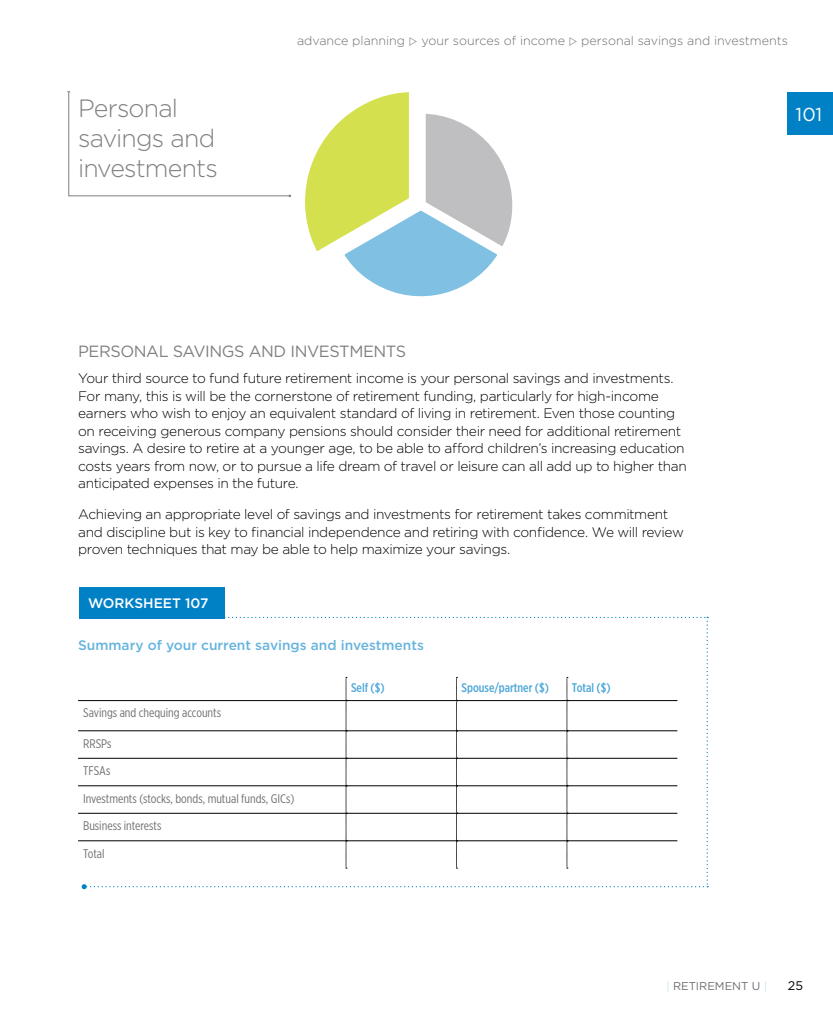
<style>
.page{position:relative;width:833px;height:1035px;background:#fff}
.page>*{position:absolute;margin:0;border:0;box-sizing:border-box;transform-origin:0 0}
.t1{font:300 25px/30px "Gotham";letter-spacing:-.035em;color:#807f83}
.t2{font:18.75px "Gotham";color:#fff}
.t3{font:16.25px "Gotham";letter-spacing:-.025em;color:#807f83}
.t4{font:300 13.75px/17.5px "Gotham";letter-spacing:-.03em;color:#000}
.t5{font:500 13.75px "Gotham";color:#66b4dd}
.t6{font:500 13.75px "Gotham";color:#fff}
.t7{font:12.5px "Gotham X Narrow";color:#6d6e71}
.t8{font:300 12.5px "Gotham";color:#6d6e71}
.t9{font:500 12.5px "Gotham X Narrow";color:#4da7d7}
.t10{font:12.5px "Gotham";color:#000}
.t11{font:11.25px "Gotham";color:#6d6e71}
.s1{font-weight:100;color:#4da7d7}
</style>
<div class="page">
<div style="left:79px;top:587px;width:145px;height:31px;background:#0081c6"></div>
<svg style="left:82px;top:617px;width:626px;height:272px"></svg>
<hr style="left:78px;top:700px;width:268px;height:1px;background:#000">
<hr style="left:346px;top:700px;width:110px;height:1px;background:#000">
<hr style="left:456px;top:700px;width:111px;height:1px;background:#000">
<hr style="left:567px;top:700px;width:110px;height:1px;background:#000">
<hr style="left:78px;top:731px;width:268px;height:1px;background:#000">
<hr style="left:346px;top:731px;width:110px;height:1px;background:#000">
<hr style="left:456px;top:731px;width:111px;height:1px;background:#000">
<hr style="left:567px;top:731px;width:110px;height:1px;background:#000">
<hr style="left:78px;top:758px;width:268px;height:1px;background:#000">
<hr style="left:346px;top:758px;width:110px;height:1px;background:#000">
<hr style="left:456px;top:758px;width:111px;height:1px;background:#000">
<hr style="left:567px;top:758px;width:110px;height:1px;background:#000">
<hr style="left:78px;top:786px;width:268px;height:1px;background:#000">
<hr style="left:346px;top:786px;width:110px;height:1px;background:#000">
<hr style="left:456px;top:786px;width:111px;height:1px;background:#000">
<hr style="left:567px;top:786px;width:110px;height:1px;background:#000">
<hr style="left:78px;top:813px;width:268px;height:1px;background:#000">
<hr style="left:346px;top:813px;width:110px;height:1px;background:#000">
<hr style="left:456px;top:813px;width:111px;height:1px;background:#000">
<hr style="left:567px;top:813px;width:110px;height:1px;background:#000">
<hr style="left:78px;top:841px;width:268px;height:1px;background:#000">
<hr style="left:346px;top:841px;width:110px;height:1px;background:#000">
<hr style="left:456px;top:841px;width:111px;height:1px;background:#000">
<hr style="left:567px;top:841px;width:110px;height:1px;background:#000">
<div style="left:788px;top:92px;width:44px;height:43px;background:#0081c6"></div>
<svg style="left:67px;top:91px;width:446px;height:206px"></svg>
<p class="t8" style="left:297px;top:33px;width:110px">advance planning</p>
<p class="t8" style="left:421px;top:33px;width:145px">your sources of income</p>
<p class="t8" style="left:581px;top:33px;width:208px">personal savings and investments</p>
<h1 class="t1" style="left:78px;top:93px;width:141px">Personal savings and investments</h1>
<h2 class="t2" style="left:795px;top:102px;width:28px">101</h2>
<p class="t3" style="left:78px;top:341px;width:329px">PERSONAL SAVINGS AND I NVESTMENTS</p>
<p class="t4" style="left:78px;top:369px;width:610px">Your third source to fund future retirement income is your personal savings and investments.<br>For many, this is will be the cornerstone of retirement funding, particularly for high-income earners who wish to enjoy an equivalent standard of living in retirement. Even those counting on receiving generous company pensions should consider their need for additional retirement savings. A desire to retire at a younger age, to be able to afford children’s increasing education costs years from now, or to pursue a life dream of travel or leisure can all add up to higher than anticipated expenses in the future.</p>
<p class="t4" style="left:78px;top:505px;width:607px">Achieving an appropriate level of savings and investments for retirement takes commitment and discipline but is key to financial independence and retiring with confidence. We will review proven techniques that may be able to help maximize your savings.</p>
<p class="t6" style="left:88px;top:594px;width:122px">worksh eet 107</p>
<p class="t5" style="left:78px;top:637px;width:347px">Summary of your current savings and investments</p>
<p class="t7" style="left:83px;top:706px;width:139px">Savings and chequing accounts</p>
<p class="t7" style="left:83px;top:736px;width:30px">RRSPs</p>
<p class="t7" style="left:83px;top:763px;width:29px">TFSAs</p>
<p class="t7" style="left:83px;top:791px;width:213px">Investments (stocks, bonds, mutual funds, GICs)</p>
<p class="t7" style="left:83px;top:818px;width:80px">Business interests</p>
<p class="t7" style="left:83px;top:846px;width:23px">Total</p>
<p class="t9" style="left:351px;top:680px;width:35px">Self ($)</p>
<p class="t9" style="left:461px;top:680px;width:89px">Spouse/partner ($)</p>
<p class="t9" style="left:572px;top:680px;width:40px">Total ($)</p>
<p class="t11" style="left:666px;top:979px;width:102px"><span class="s1">|</span> RETIREMENT U <span class="s1">|</span></p>
<p class="t10" style="left:788px;top:978px;width:17px">25</p>
</div>
